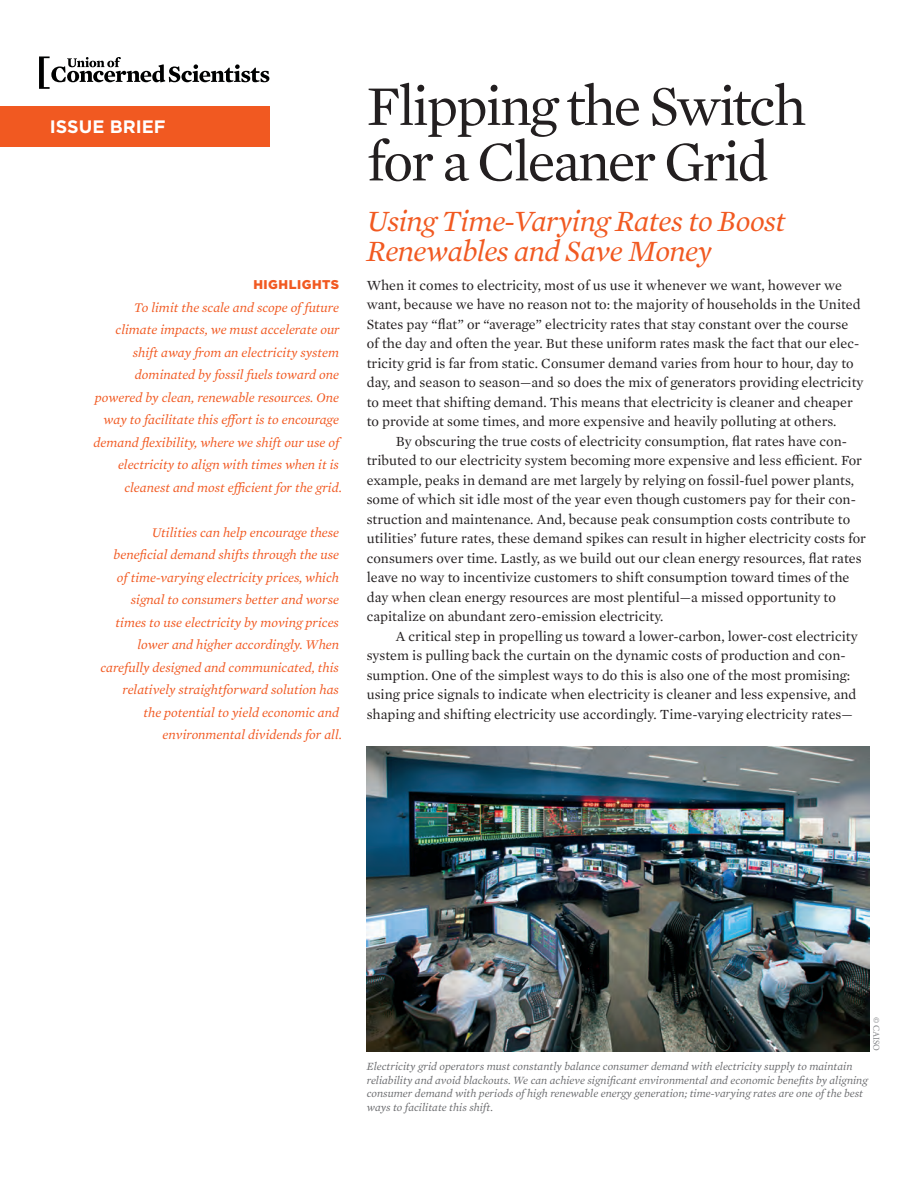
<style>
.page{position:relative;width:918px;height:1188px;background:#fff}
.page>*{position:absolute;margin:0;border:0;box-sizing:border-box;transform-origin:0 0}
.t1{font:57px/55.5px "Mercury Text G1";letter-spacing:-.04em;color:#231f20}
.t2{font:italic 30px/30px "Mercury Text G1";letter-spacing:-.02em;color:#f15921}
.t3{font:700 18px "Gotham";color:#fff}
.t4{font:14.25px/19.5px "Mercury Text G1";color:#231f20}
.t5{font:italic 13.5px/22.5px "Mercury Text G1";color:#f15921;text-align:right}
.t6{font:900 12.75px "Gotham";letter-spacing:.04em;color:#f15921}
.t7{font:italic 11.25px/13.5px "Mercury Text G1";color:#6c6d70}
.t8{font:9px "Minion Pro";color:#808285}
</style>
<div class="page">
<div style="left:0;top:106px;width:269px;height:41px;background:#f15921"></div>
<svg style="left:39px;top:56px;width:230px;height:33px"></svg>
<img style="left:367px;top:746px;width:502px;height:305px">
<p class="t3" style="left:50px;top:114px;width:117px">ISSUE BRIEF</p>
<p class="t6" style="left:253px;top:276px;width:87px">HIGHLIGHTS</p>
<p class="t5" style="left:94px;top:295px;width:250px">To limit the scale and scope of future climate impacts, we must accelerate our shift away from an electricity system dominated by fossil fuels toward one powered by clean, renewable resources. One way to facilitate this effort is to encourage demand flexibility, where we shift our use of electricity to align with times when it is cleanest and most efficient for the grid.</p>
<p class="t5" style="left:100px;top:520px;width:243px">Utilities can help encourage these beneficial demand shifts through the use<br>of time-varying electricity prices, which signal to consumers better and worse times to use electricity by moving prices lower and higher accordingly. When carefully designed and communicated, this relatively straightforward solution has<br>the potential to yield economic and environmental dividends for all.</p>
<h1 class="t1" style="left:367px;top:75px;width:441px">Flipping the Switch for a Cleaner Grid</h1>
<h2 class="t2" style="left:367px;top:204px;width:421px">Using Time-Varying Rates to Boost<br>Renewables and Save Money</h2>
<p class="t4" style="left:367px;top:274px;width:498px">When it comes to electricity, most of us use it whenever we want, however we want, because we have no reason not to: the majority of households in the United States pay “flat” or “average” electricity rates that stay constant over the course of the day and often the year. But these uniform rates mask the fact that our elec&shy;tricity grid is far from static. Consumer demand varies from hour to hour, day to day, and season to season—and so does the mix of generators providing electricity to meet that shifting demand. This means that electricity is cleaner and cheaper to provide at some times, and more expensive and heavily polluting at others.</p>
<p class="t4" style="left:367px;top:430px;width:501px;text-indent:29px">By obscuring the true costs of electricity consumption, flat rates have con&shy;tributed to our electricity system becoming more expensive and less efficient. For example, peaks in demand are met largely by relying on fossil-fuel power plants, some of which sit idle most of the year even though customers pay for their con&shy;struction and maintenance. And, because peak consumption costs contribute to utilities’ future rates, these demand spikes can result in higher electricity costs for consumers over time. Lastly, as we build out our clean energy resources, flat rates leave no way to incentivize customers to shift consumption toward times of the day when clean energy resources are most plentiful—a missed opportunity to capitalize on abundant zero-emission electricity.</p>
<p class="t4" style="left:367px;top:625px;width:492px;text-indent:29px">A critical step in propelling us toward a lower-carbon, lower-cost electricity system is pulling back the curtain on the dynamic costs of production and con&shy;sumption. One of the simplest ways to do this is also one of the most promising: using price signals to indicate when electricity is cleaner and less expensive, and shaping and shifting electricity use accordingly. Time-varying electricity rates—</p>
<p class="t8" style="left:883px;top:1017px;width:36px;rotate:90deg">© CAISO</p>
<p class="t7" style="left:367px;top:1059px;width:503px">Electricity grid operators must constantly balance consumer demand with electricity supply to maintain reliability and avoid blackouts. We can achieve significant environmental and economic benefits by aligning consumer demand with periods of high renewable energy generation; time-varying rates are one of the best ways to facilitate this shift.</p>
</div>
